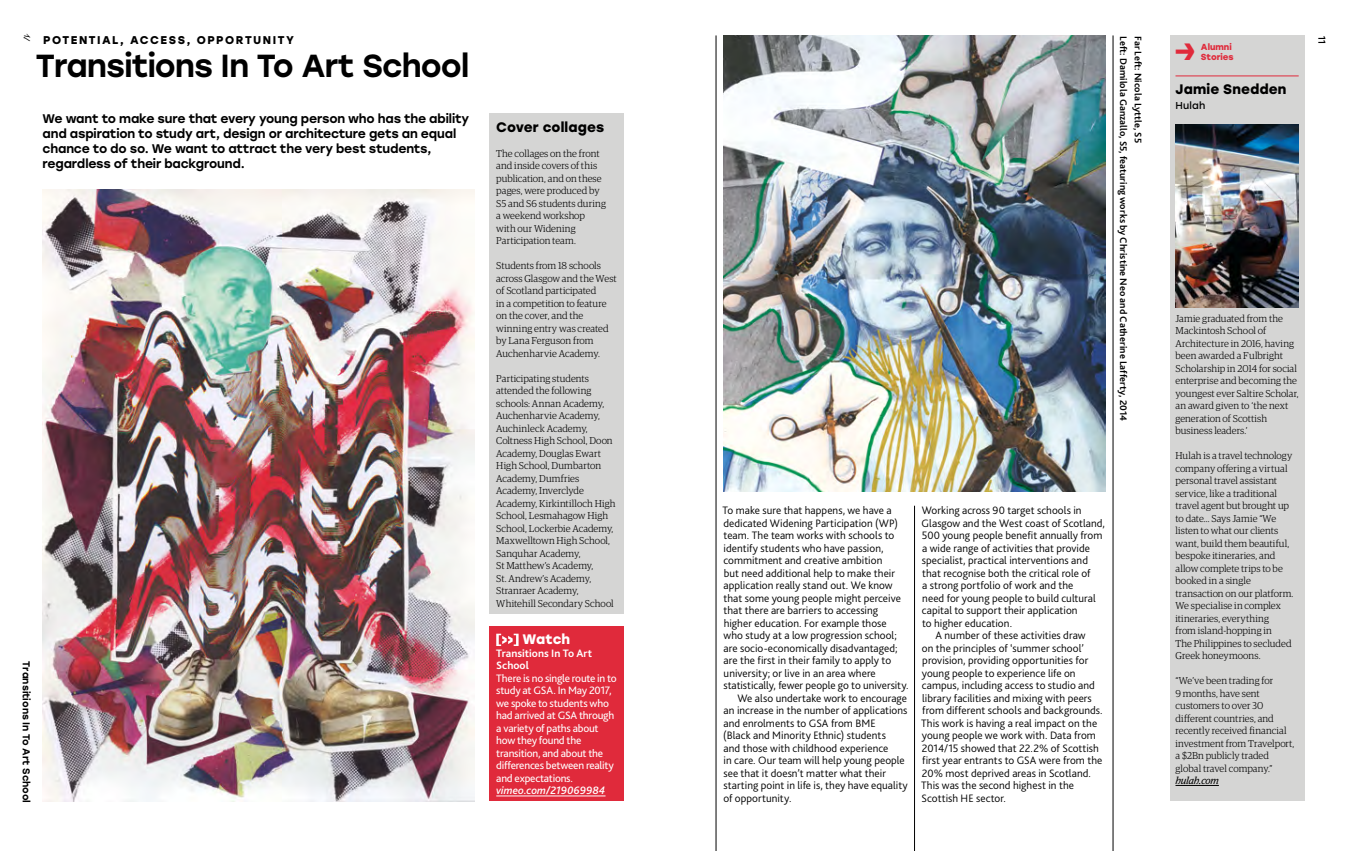
<style>
.page{position:relative;width:1347px;height:851px;background:#fff}
.page>*{position:absolute;margin:0;border:0;box-sizing:border-box;transform-origin:0 0}
.t1{font:500 31.88px "Stolzl";letter-spacing:-.025em;color:#000}
.t2{font:19.62px "Hothouse";color:#e02a3b}
.t3{font:700 13.75px "Stolzl";letter-spacing:.01em;color:#000}
.t4{font:700 13.75px "Stolzl";color:#fff}
.t5{font:500 12.5px/15px "Stolzl";letter-spacing:-.015em;color:#000}
.t6{font:300 11.25px "Bliss 2";letter-spacing:.005em;color:#000}
.t7{font:11.25px/12.5px "Bliss 2";letter-spacing:-.02em;color:#fff}
.t8{font:700 11.25px "Stolzl";letter-spacing:.13em;color:#000}
.t9{font:700 11.25px/12.5px "Bliss 2";letter-spacing:.005em;color:#fff}
.t10{font:italic 500 11.25px "Bliss 2";color:#fff}
.t11{font:300 10px/12.5px "Guardian Egyp";letter-spacing:.005em;color:#000}
.t12{font:700 10px "Bliss 2";letter-spacing:.005em;color:#000}
.t13{font:500 10px "Stolzl";color:#000}
.t14{font:italic 10px "Guardian Egyp";letter-spacing:-.01em;color:#000}
.t15{font:10px "Stolzl";letter-spacing:.025em;color:#000}
.t16{font:10px "Schneid Handwriting";color:#000}
.t17{font:700 8.75px/10px "Stolzl";color:#e02a3b}
</style>
<div class="page">
<div style="left:1169px;top:35px;width:135px;height:766px;background:#d5d5d4"></div>
<hr style="left:1175px;top:76px;width:123px;height:1px;background:#e02a3b">
<hr style="left:1175px;top:785px;width:43px;height:1px;background:#000">
<img style="left:1175px;top:124px;width:123px;height:183px">
<img style="left:43px;top:189px;width:432px;height:612px">
<img style="left:723px;top:35px;width:382px;height:456px">
<hr style="left:715px;top:35px;width:1px;height:815px;background:#000">
<hr style="left:914px;top:505px;width:1px;height:345px;background:#000">
<hr style="left:1112px;top:35px;width:1px;height:815px;background:#000">
<div style="left:489px;top:114px;width:135px;height:500px;background:#d5d5d4"></div>
<div style="left:489px;top:626px;width:135px;height:175px;background:#e02a3b"></div>
<hr style="left:496px;top:795px;width:109px;height:1px;background:#fff">
<svg style="left:496px;top:633px;width:22px;height:13px"></svg>
<p class="t16" style="left:35px;top:33px;width:9px;rotate:90deg">1/</p>
<p class="t8" style="left:43px;top:32px;width:252px">POTENTIAL, ACCESS, OPPORTUNITY</p>
<h1 class="t1" style="left:36px;top:43px;width:435px">Transitions In To Art School</h1>
<p class="t5" style="left:43px;top:110px;width:428px">We want to make sure that every young person who has the ability and aspiration to study art, design or architecture gets an equal chance to do so. We want to attract the very best students, regardless of their background.</p>
<p class="t13" style="left:34px;top:661px;width:143px;rotate:90deg">Transitions In To Art School</p>
<p class="t3" style="left:496px;top:117px;width:109px">Cover collages</p>
<p class="t11" style="left:496px;top:146px;width:111px">The collages on the front and inside covers of this publication, and on these pages, were produced by<br>S5 and S6 students during a weekend workshop with our Widening<br>Participation team.</p>
<p class="t11" style="left:496px;top:259px;width:122px">Students from 18 schools across Glasgow and the West of Scotland participated<br>in a competition to feature on the cover, and the winning entry was created by Lana Ferguson from<br>Auchenharvie Academy.</p>
<p class="t11" style="left:496px;top:371px;width:121px">Participating students attended the following schools: Annan Academy,<br>Auchenharvie Academy,<br>Auchinleck Academy,<br>Coltness High School, Doon<br>Academy, Douglas Ewart<br>High School, Dumbarton<br>Academy, Dumfries<br>Academy, Inverclyde<br>Academy, Kirkintilloch High<br>School, Lesmahagow High<br>School, Lockerbie Academy,<br>Maxwelltown High School,<br>Sanquhar Academy,<br>St Matthew’s Academy,<br>St. Andrew’s Academy,<br>Stranraer Academy,<br>Whitehill Secondary School</p>
<p class="t4" style="left:522px;top:629px;width:49px">Watch</p>
<p class="t9" style="left:496px;top:646px;width:98px">Transitions In To Art<br>School</p>
<p class="t7" style="left:496px;top:671px;width:122px">There is no single route in to study at GSA. In May 2017, we spoke to students who had arrived at GSA through a variety of paths about how they found the transition, and about the differences between reality and expectations.</p>
<p class="t10" style="left:496px;top:783px;width:111px">vimeo.com/219069984</p>
<p class="t12" style="left:1129px;top:36px;width:386px;rotate:90deg">Left: Damilola Ganzallo, S5, featuring works by Christine Neo and Catherine Lafferty, 2014</p>
<p class="t12" style="left:1144px;top:36px;width:108px;rotate:90deg">Far Left: Nicola Lyttle, S5</p>
<p class="t6" style="left:722px;top:503px;width:170px">To make sure that happens, we have a</p>
<p class="t6" style="left:723px;top:516px;width:176px">dedicated Widening Participation (WP)</p>
<p class="t6" style="left:723px;top:528px;width:172px">team. The team works with schools to</p>
<p class="t6" style="left:723px;top:541px;width:161px">identify students who have passion,</p>
<p class="t6" style="left:723px;top:553px;width:160px">commitment and creative ambition</p>
<p class="t6" style="left:723px;top:566px;width:173px">but need additional help to make their</p>
<p class="t6" style="left:723px;top:578px;width:171px">application really stand out. We know</p>
<p class="t6" style="left:723px;top:591px;width:179px">that some young people might perceive</p>
<p class="t6" style="left:723px;top:603px;width:156px">that there are barriers to accessing</p>
<p class="t6" style="left:723px;top:616px;width:164px">higher education. For example those</p>
<p class="t6" style="left:723px;top:628px;width:175px">who study at a low progression school;</p>
<p class="t6" style="left:723px;top:641px;width:175px">are socio-economically disadvantaged;</p>
<p class="t6" style="left:723px;top:653px;width:169px">are the first in their family to apply to</p>
<p class="t6" style="left:723px;top:666px;width:154px">university; or live in an area where</p>
<p class="t6" style="left:723px;top:678px;width:187px">statistically, fewer people go to university.</p>
<p class="t6" style="left:737px;top:691px;width:171px">We also undertake work to encourage</p>
<p class="t6" style="left:723px;top:703px;width:185px">an increase in the number of applications</p>
<p class="t6" style="left:723px;top:716px;width:154px">and enrolments to GSA from BME</p>
<p class="t6" style="left:723px;top:728px;width:164px">(Black and Minority Ethnic) students</p>
<p class="t6" style="left:723px;top:741px;width:166px">and those with childhood experience</p>
<p class="t6" style="left:723px;top:753px;width:183px">in care. Our team will help young people</p>
<p class="t6" style="left:723px;top:766px;width:164px">see that it doesn’t matter what their</p>
<p class="t6" style="left:723px;top:778px;width:186px">starting point in life is, they have equality</p>
<p class="t6" style="left:723px;top:791px;width:69px">of opportunity.</p>
<p class="t6" style="left:921px;top:503px;width:161px">Working across 90 target schools in</p>
<p class="t6" style="left:921px;top:516px;width:185px">Glasgow and the West coast of Scotland,</p>
<p class="t6" style="left:921px;top:528px;width:182px">500 young people benefit annually from</p>
<p class="t6" style="left:922px;top:541px;width:169px">a wide range of activities that provide</p>
<p class="t6" style="left:922px;top:553px;width:168px">specialist, practical interventions and</p>
<p class="t6" style="left:922px;top:566px;width:170px">that recognise both the critical role of</p>
<p class="t6" style="left:922px;top:578px;width:153px">a strong portfolio of work and the</p>
<p class="t6" style="left:922px;top:591px;width:175px">need for young people to build cultural</p>
<p class="t6" style="left:922px;top:603px;width:157px">capital to support their application</p>
<p class="t6" style="left:922px;top:616px;width:91px">to higher education.</p>
<p class="t6" style="left:935px;top:628px;width:152px">A number of these activities draw</p>
<p class="t6" style="left:922px;top:641px;width:163px">on the principles of ‘summer school’</p>
<p class="t6" style="left:922px;top:653px;width:167px">provision, providing opportunities for</p>
<p class="t6" style="left:922px;top:666px;width:155px">young people to experience life on</p>
<p class="t6" style="left:922px;top:678px;width:174px">campus, including access to studio and</p>
<p class="t6" style="left:922px;top:691px;width:171px">library facilities and mixing with peers</p>
<p class="t6" style="left:922px;top:703px;width:182px">from different schools and backgrounds.</p>
<p class="t6" style="left:921px;top:716px;width:178px">This work is having a real impact on the</p>
<p class="t6" style="left:922px;top:728px;width:175px">young people we work with. Data from</p>
<p class="t6" style="left:921px;top:741px;width:179px">2014/15 showed that 22.2% of Scottish</p>
<p class="t6" style="left:922px;top:753px;width:182px">first year entrants to GSA were from the</p>
<p class="t6" style="left:921px;top:766px;width:171px">20% most deprived areas in Scotland.</p>
<p class="t6" style="left:921px;top:778px;width:154px">This was the second highest in the</p>
<p class="t6" style="left:921px;top:791px;width:86px">Scottish HE sector.</p>
<h2 class="t2" style="left:1175px;top:40px;width:21px">&gt;</h2>
<p class="t17" style="left:1200px;top:41px;width:34px">Alumni<br>Stories</p>
<p class="t3" style="left:1175px;top:79px;width:112px">Jamie Snedden</p>
<p class="t15" style="left:1175px;top:98px;width:32px">Hulah</p>
<p class="t15" style="left:1329px;top:36px;width:9px;rotate:90deg">11</p>
<p class="t11" style="left:1175px;top:311px;width:125px">Jamie graduated from the<br>Mackintosh School of<br>Architecture in 2016, having been awarded a Fulbright<br>Scholarship in 2014 for social enterprise and becoming the youngest ever Saltire Scholar, an award given to ‘the next generation of Scottish business leaders.’</p>
<p class="t11" style="left:1175px;top:449px;width:119px">Hulah is a travel technology company offering a virtual personal travel assistant service, like a traditional travel agent but brought up to date… Says Jamie “We listen to what our clients want, build them beautiful, bespoke itineraries, and allow complete trips to be booked in a single transaction on our platform.<br>We specialise in complex itineraries, everything<br>from island-hopping in<br>The Philippines to secluded<br>Greek honeymoons.</p>
<p class="t11" style="left:1175px;top:674px;width:120px">“We’ve been trading for<br>9 months, have sent customers to over 30 different countries, and recently received financial investment from Travelport, a $2Bn publicly traded global travel company.”</p>
<p class="t14" style="left:1175px;top:774px;width:45px">hulah.com</p>
</div>
